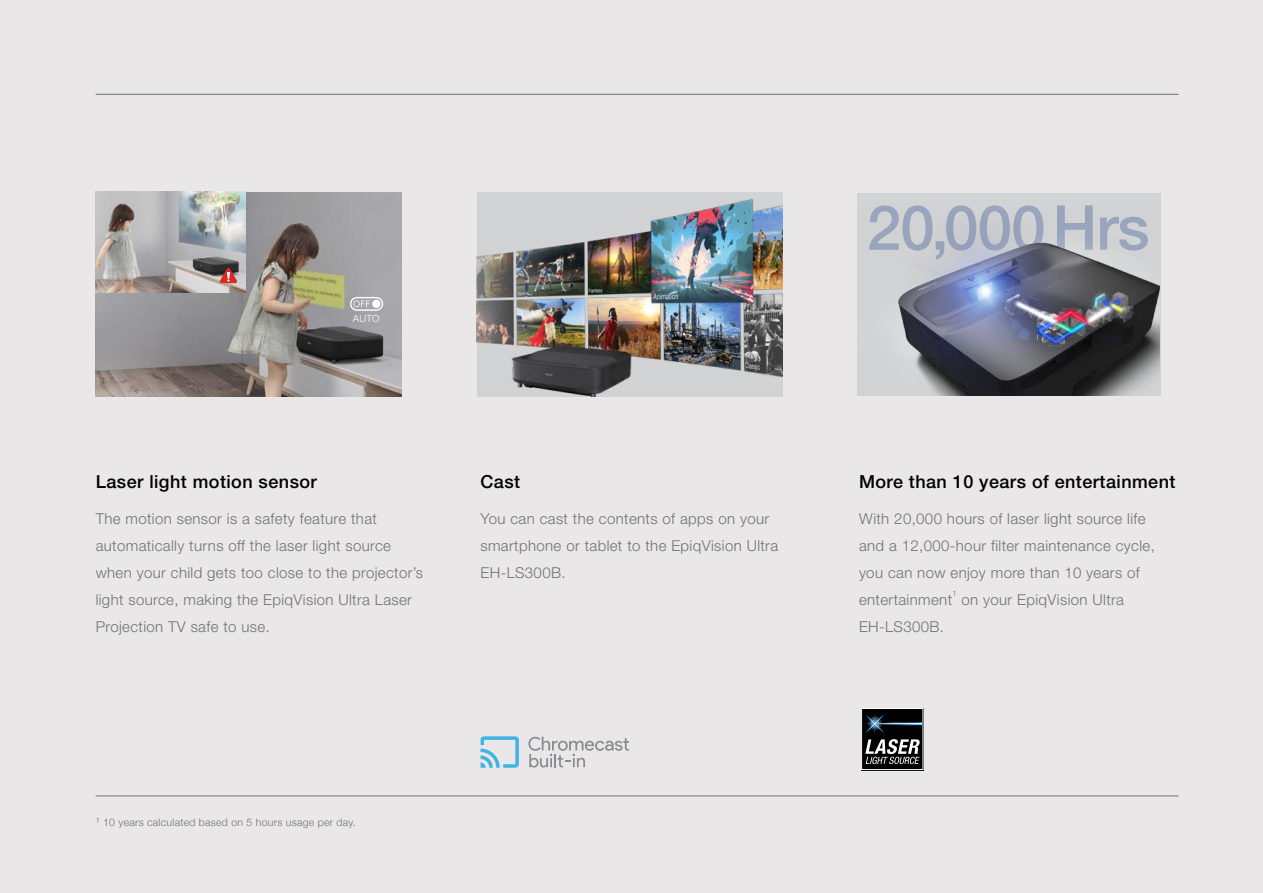
<style>
.page{position:relative;width:1263px;height:893px;background:#e9e7e7}
.page>*{position:absolute;margin:0;border:0;box-sizing:border-box;transform-origin:0 0}
.t1{font:500 62.1px "Helvetica Neue LT Std";letter-spacing:-.015em;color:#9aa5be}
.t2{font:500 18px "Helvetica Neue LT Std";letter-spacing:.025em;color:#000}
.t3{font:300 15px/27px "Helvetica Neue LT Std";letter-spacing:.025em;color:#6f7272}
.t4{font:300 10.5px "Helvetica Neue";letter-spacing:.025em;color:#6f7272}
.t5{font:300 9.9px "Helvetica Neue LT Std";color:#fff}
.t6{font:300 7.5px "Helvetica Neue LT Std";color:#6f7272}
</style>
<div class="page">
<div style="left:857px;top:193px;width:303px;height:203px;background:#d1d3d4"></div>
<hr style="left:96px;top:795px;width:1083px;height:1px;background:#6f7272">
<hr style="left:96px;top:94px;width:1083px;height:1px;background:#6f7272">
<div style="left:861px;top:708px;width:62px;height:62px;background:#000"></div>
<svg style="left:865px;top:714px;width:56px;height:50px"></svg>
<div style="left:861px;top:708px;width:62px;height:62px;border:1px solid #fff"></div>
<img style="left:898px;top:236px;width:262px;height:159px">
<div style="left:477px;top:192px;width:305px;height:204px;background:#d1d3d4"></div>
<img style="left:477px;top:199px;width:305px;height:197px">
<img style="left:96px;top:192px;width:305px;height:204px">
<svg style="left:480px;top:736px;width:39px;height:32px"></svg>
<svg style="left:528px;top:737px;width:101px;height:30px"></svg>
<img style="left:96px;top:192px;width:150px;height:101px">
<svg style="left:219px;top:268px;width:19px;height:15px"></svg>
<svg style="left:350px;top:297px;width:33px;height:14px"></svg>
<p class="t5" style="left:353px;top:313px;width:28px">AUTO</p>
<p class="t2" style="left:96px;top:471px;width:223px">Laser light motion sensor</p>
<p class="t3" style="left:96px;top:505px;width:329px">The motion sensor is a safety feature that automatically turns off the laser light source when your child gets too close to the projector’s light source, making the EpiqVision Ultra Laser Projection TV safe to use.</p>
<p class="t2" style="left:480px;top:471px;width:41px">Cast</p>
<p class="t3" style="left:480px;top:505px;width:299px">You can cast the contents of apps on your smartphone or tablet to the EpiqVision Ultra<br>EH-LS300B.</p>
<p class="t4" style="left:96px;top:814px;width:261px"><sup>1</sup> 10 years calculated based on 5 hours usage per day.</p>
<h1 class="t1" style="left:867px;top:191px;width:284px">20,000Hrs</h1>
<p class="t2" style="left:859px;top:471px;width:318px">More than 10 years of entertainment</p>
<p class="t3" style="left:859px;top:505px;width:297px">With 20,000 hours of laser light source life and a 12,000-hour filter maintenance cycle, you can now enjoy more than 10 years of entertainment</p>
<p class="t6" style="left:952px;top:589px;width:6px">1</p>
<p class="t3" style="left:961px;top:586px;width:164px">on your EpiqVision Ultra</p>
<p class="t3" style="left:859px;top:613px;width:87px">EH-LS300B.</p>
</div>
